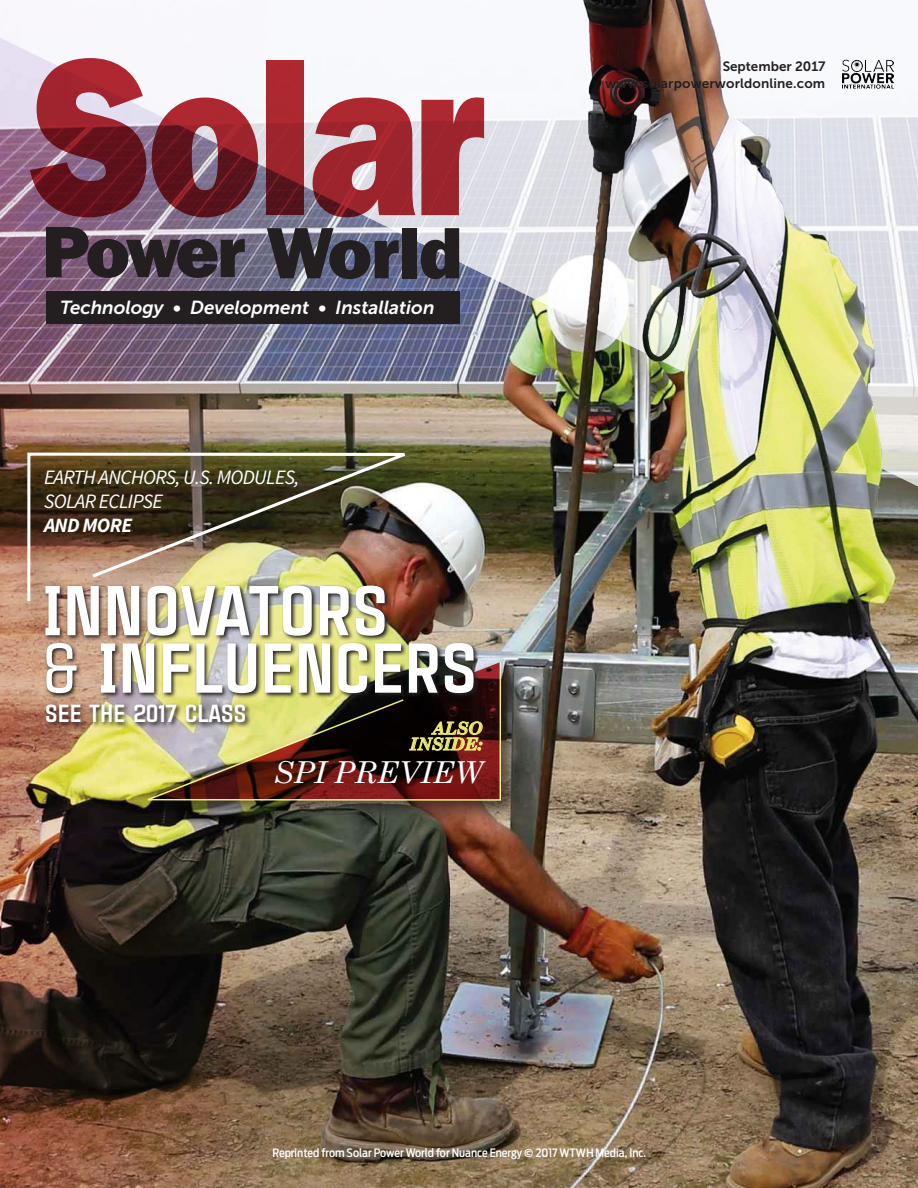
<style>
.page{position:relative;width:918px;height:1188px;background:#fff}
.page>*{position:absolute;margin:0;border:0;box-sizing:border-box;transform-origin:0 0}
.t1{font:900 68.4px "Citadina";color:#fff}
.t2{font:italic 30.3px "Century Schoolbook";color:#fff}
.t3{font:900 24.15px "Citadina";color:#fff}
.t4{font:italic 20.4px/24.2px "Source Sans Pro";letter-spacing:-.03em;color:#fff}
.t5{font:italic 700 20.4px "Source Sans Pro";letter-spacing:-.03em;color:#fff}
.t6{font:italic 18.75px "Museo Sans 700";color:#fff}
.t7{font:italic 700 16.95px "Century Schoolbook";color:#eaea72}
.page_2_-_name{font:13.5px "Museo Sans 700";letter-spacing:.01em;color:#231f20}
.t8{font:500 11.55px "Antenna Cond";color:#fff}
.s1{font-weight:500}
.s2{font-family:"Museo Sans 700";font-weight:400}
</style>
<div class="page">
<img style="left:266px;top:598px;width:652px;height:590px">
<img style="left:0;top:598px;width:266px;height:590px">
<img style="left:0;top:0;width:918px;height:598px">
<div style="left:15px;top:441px;width:417px;height:188px;background:#231f20;opacity:.75"></div>
<img style="left:26px;top:451px;width:395px;height:153px">
<svg style="left:30px;top:58px;width:116px;height:159px;background:#934958"></svg>
<svg style="left:152px;top:98px;width:106px;height:119px;background:#884551"></svg>
<svg style="left:266px;top:60px;width:38px;height:155px;background:#92212a"></svg>
<svg style="left:313px;top:98px;width:102px;height:119px;background:#ac525a"></svg>
<svg style="left:421px;top:96px;width:63px;height:119px;background:#b35d66"></svg>
<svg style="left:46px;top:227px;width:199px;height:51px;background:#564b56"></svg>
<svg style="left:267px;top:228px;width:132px;height:51px;background:#4d4c59"></svg>
<div style="left:402px;top:228px;width:14px;height:50px;background:#231f20"></div>
<svg style="left:421px;top:228px;width:38px;height:51px;background:#4e4c51"></svg>
<div style="left:46px;top:291px;width:413px;height:33px;background:#231f20"></div>
<img style="left:842px;top:57px;width:52px;height:34px">
<img style="left:44px;top:584px;width:435px;height:115px">
<img style="left:44px;top:702px;width:95px;height:27px">
<div style="left:139px;top:654px;width:390px;height:174px;background:#231f20;opacity:.75"></div>
<img style="left:140px;top:661px;width:362px;height:140px">
<p class="page_2_-_name" style="left:723px;top:59px;width:104px">September 2017</p>
<h3 class="t6" style="left:60px;top:297px;width:376px">Technology • Development • Installation</h3>
<p class="t4" style="left:44px;top:465px;width:257px">EARTH ANCHORS, U.S. MODULES,<br>SOLAR ECLIPSE</p>
<p class="t5" style="left:44px;top:511px;width:90px">AND MORE</p>
<p class="t1" style="left:42px;top:559px;width:347px">INNOVATORS</p>
<p class="t1" style="left:42px;top:616px;width:436px"><span class="s1">&amp;</span> INFLUENCERS</p>
<p class="t3" style="left:45px;top:695px;width:202px">SEE THE 2017 CLASS</p>
<p class="t7" style="left:432px;top:718px;width:52px">ALSO</p>
<p class="t7" style="left:410px;top:733px;width:74px">INSIDE:</p>
<p class="t2" style="left:274px;top:753px;width:210px">SPI PREVIEW</p>
<p class="page_2_-_name" style="left:605px;top:76px;width:222px">www.solarpowerworldonline.com</p>
<p class="t8" style="left:272px;top:1146px;width:375px">Reprinted from Solar Power World for Nuance Energy <span class="s2">©</span> 2017 WTWH Media, Inc.</p>
</div>
